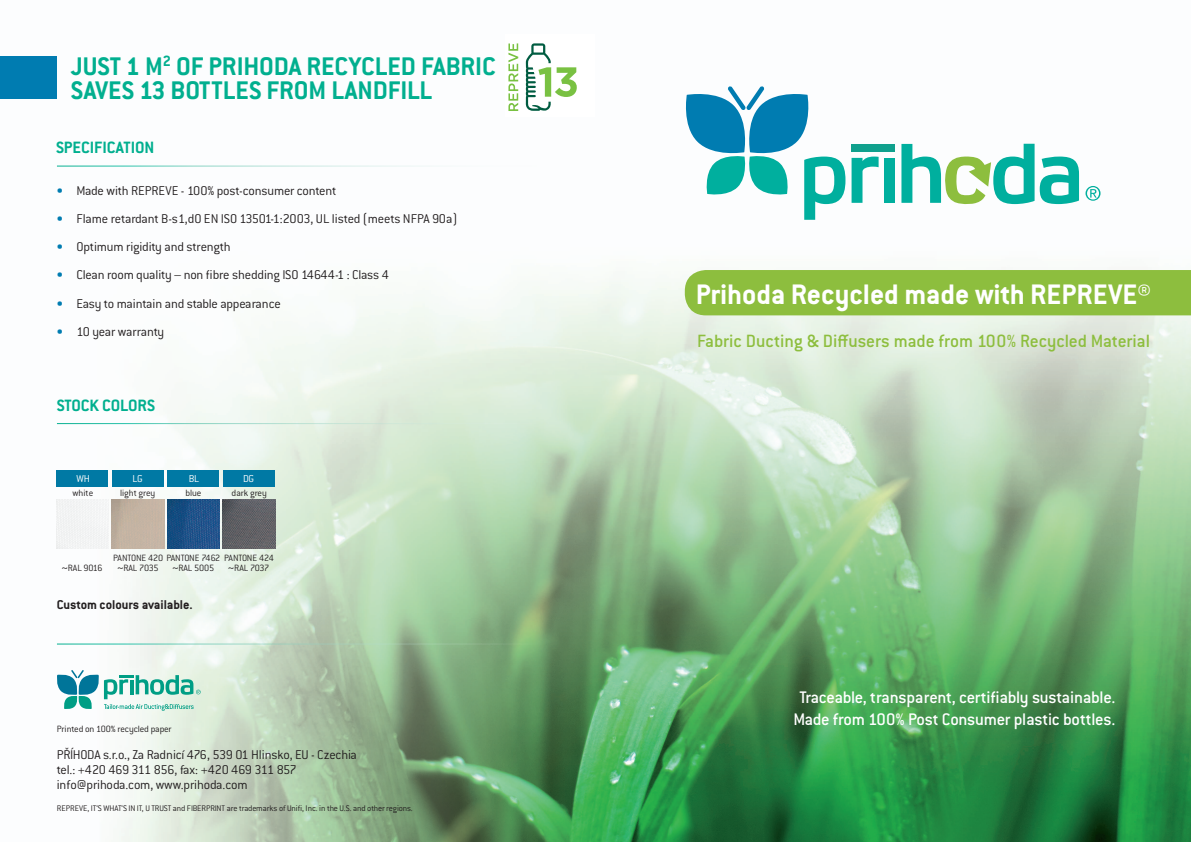
<style>
.page{position:relative;width:1191px;height:842px;background:#fff}
.page>*{position:absolute;margin:0;border:0;box-sizing:border-box;transform-origin:0 0}
.t1{font:700 31px "Conduit ITCCE";color:#fff}
.t2{font:700 28px "Conduit ITCCE";color:#01af8f}
.t3{font:500 19.5px "Conduit ITCCE";letter-spacing:-.005em;color:#8dbe3e}
.t4{font:500 18.4px "Conduit ITCCE";letter-spacing:-.015em;color:#fff}
.t5{font:700 18px "Conduit ITCCE";color:#01af8f}
.TEXT{font:300 14px "Conduit ITCCE";letter-spacing:-.015em;color:#231f20}
.TEXT-2{font:300 14px "Conduit ITCCE";letter-spacing:-.035em;color:#231f20}
.TEXT-3{font:700 14px "Conduit ITCCE";color:#231f20}
.t6{font:300 11px "Conduit ITCCE";letter-spacing:-.025em;color:#fff}
.t7{font:300 10px "Conduit ITCCE";color:#231f20}
.t8{font:300 10px/10.2px "Conduit ITCCE";letter-spacing:-.025em;color:#231f20}
.t9{font:300 9px "Conduit ITCCE";letter-spacing:-.01em;color:#231f20}
.s1{font-weight:700;color:#007cb1}
.s2{font-family:"Myriad Pro";font-weight:400}
</style>
<div class="page">
<img style="left:0;top:56px;width:1191px;height:786px">
<div style="left:685px;top:270px;width:506px;height:45px;background:#8dbe3e"></div>
<svg style="left:851px;top:157px;width:27px;height:46px"></svg>
<div style="left:883px;top:158px;width:11px;height:45px;background:#00af9e"></div>
<svg style="left:1085px;top:186px;width:15px;height:15px"></svg>
<div style="left:851px;top:144px;width:43px;height:8px;background:#0fa08d"></div>
<svg style="left:681px;top:86px;width:164px;height:134px"></svg>
<svg style="left:901px;top:144px;width:178px;height:61px"></svg>
<div style="left:0;top:57px;width:57px;height:42px;background:#007cb1"></div>
<hr style="left:57px;top:643px;width:482px;height:1px;background:#fff">
<hr style="left:57px;top:423px;width:482px;height:1px;background:#fff">
<hr style="left:57px;top:166px;width:482px;height:1px;background:#fff">
<svg style="left:57px;top:670px;width:144px;height:41px"></svg>
<div style="left:57px;top:500px;width:52px;height:49px;background:#f2f3f4"></div>
<img style="left:112px;top:500px;width:52px;height:49px">
<img style="left:223px;top:500px;width:52px;height:49px">
<div style="left:57px;top:470px;width:51px;height:16px;background:#0079a4"></div>
<div style="left:112px;top:470px;width:51px;height:16px;background:#0079a4"></div>
<div style="left:223px;top:470px;width:51px;height:16px;background:#0079a4"></div>
<div style="left:168px;top:470px;width:51px;height:16px;background:#0079a4"></div>
<img style="left:167px;top:500px;width:52px;height:49px">
<div style="left:505px;top:34px;width:89px;height:82px;background:#fff"></div>
<svg style="left:525px;top:43px;width:52px;height:68px"></svg>
<svg style="left:508px;top:43px;width:10px;height:68px"></svg>
<p class="t2" style="left:71px;top:50px;width:426px">JUST 1 M<sup>2</sup> OF PRIHODA RECYCLED FABRIC</p>
<p class="t2" style="left:71px;top:74px;width:363px">SAVES 13 BOTTLES FROM LANDFILL</p>
<p class="t5" style="left:56px;top:137px;width:100px">SPECIFICATION</p>
<p class="TEXT" style="left:57px;top:183px;width:281px"><span class="s1">•</span> Made with REPREVE - 100% post-consumer content</p>
<p class="TEXT" style="left:57px;top:211px;width:402px"><span class="s1">•</span> Flame retardant B-s1,d0 EN ISO 13501-1:2003, UL listed (meets NFPA 90a)</p>
<p class="TEXT" style="left:57px;top:239px;width:175px"><span class="s1">•</span> Optimum rigidity and strength</p>
<p class="TEXT" style="left:57px;top:267px;width:334px"><span class="s1">•</span> Clean room quality – non fibre shedding ISO 14644-1 : Class 4</p>
<p class="TEXT" style="left:57px;top:296px;width:226px"><span class="s1">•</span> Easy to maintain and stable appearance</p>
<p class="TEXT" style="left:57px;top:324px;width:109px"><span class="s1">•</span> 10 year warranty</p>
<p class="t5" style="left:57px;top:395px;width:100px">STOCK COLORS</p>
<p class="t6" style="left:76px;top:473px;width:15px">WH</p>
<p class="t6" style="left:132px;top:473px;width:12px">LG</p>
<p class="t6" style="left:189px;top:473px;width:12px">BL</p>
<p class="t6" style="left:243px;top:473px;width:13px">DG</p>
<p class="t7" style="left:73px;top:487px;width:22px">white</p>
<p class="t7" style="left:120px;top:487px;width:37px">light grey</p>
<p class="t7" style="left:185px;top:487px;width:18px">blue</p>
<p class="t7" style="left:232px;top:487px;width:37px">dark grey</p>
<p class="t7" style="left:62px;top:563px;width:42px"><span class="s2">~</span>RAL 9016</p>
<p class="t8" style="left:117px;top:553px;width:158px;text-indent:-4px">PANTONE 420 PANTONE 7462 PANTONE 424 <span class="s2">~</span>RAL 7035</p>
<p class="t7" style="left:172px;top:563px;width:43px"><span class="s2">~</span>RAL 5005</p>
<p class="t7" style="left:228px;top:563px;width:42px"><span class="s2">~</span>RAL 7037</p>
<p class="TEXT-3" style="left:57px;top:596px;width:137px">Custom colours available.</p>
<p class="t7" style="left:57px;top:724px;width:116px">Printed on 100% recycled paper</p>
<p class="TEXT" style="left:57px;top:747px;width:302px">PŘÍHODA s.r.o., Za Radnicí 476, 539 01 Hlinsko, EU - Czechia</p>
<p class="TEXT-2" style="left:57px;top:762px;width:241px">tel.: +420 469 311 856, fax: +420 469 311 857</p>
<p class="TEXT" style="left:57px;top:776px;width:192px">info@prihoda.com, www.prihoda.com</p>
<p class="t9" style="left:57px;top:803px;width:357px">REPREVE, IT‘S WHAT‘S IN IT, U TRUST and FIBERPRINT are trademarks of Unifi, Inc. in the U.S. and other regions.</p>
<p class="t1" style="left:696px;top:276px;width:457px">Prihoda Recycled made with REPREVE®</p>
<p class="t3" style="left:697px;top:330px;width:454px">Fabric Ducting &amp; Diffusers made from 100% Recycled Material</p>
<p class="t4" style="left:799px;top:687px;width:317px">Traceable, transparent, certifiably sustainable.</p>
<p class="t4" style="left:793px;top:709px;width:323px">Made from 100% Post Consumer plastic bottles.</p>
</div>
